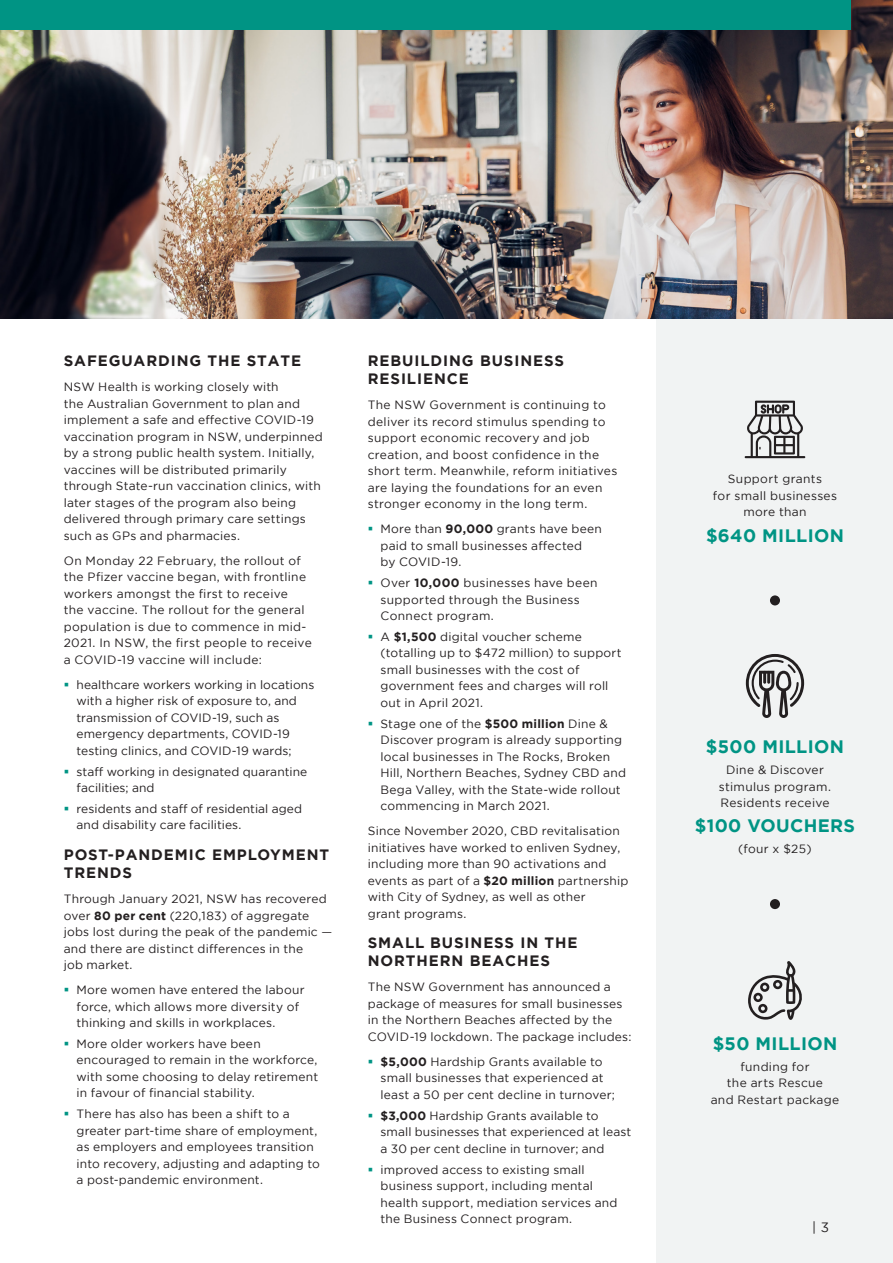
<style>
.page{position:relative;width:893px;height:1263px;background:#fff}
.page>*{position:absolute;margin:0;border:0;box-sizing:border-box;transform-origin:0 0}
.Budget20_-_Sub_head{font:700 18px "Gotham";letter-spacing:.02em;color:#009484}
.Body_text{font:700 15px/18px "Gotham";letter-spacing:.06em;color:#231f20}
.Budget20_-_Page_numb{font:13.5px "Gotham";color:#231f20}
.Body_text-2{font:12px/16.5px "Gotham";letter-spacing:.015em;color:#231f20}
.Budget20_-_Sub_head-2{font:12px/16.5px "Gotham";letter-spacing:.025em;color:#231f20;text-align:center}
.s1{font-weight:700}
</style>
<div class="page">
<div style="left:657px;top:0;width:236px;height:1263px;background:#f1f3f3"></div>
<img style="left:0;top:0;width:893px;height:319px">
<div style="left:0;top:0;width:850px;height:30px;background:#009484"></div>
<div style="left:770px;top:595px;width:10px;height:10px;background:#231f20;border-radius:50%"></div>
<div style="left:770px;top:899px;width:10px;height:10px;background:#231f20;border-radius:50%"></div>
<svg style="left:745px;top:401px;width:60px;height:57px"></svg>
<svg style="left:748px;top:961px;width:54px;height:59px"></svg>
<svg style="left:746px;top:654px;width:58px;height:64px"></svg>
<p class="Body_text" style="left:64px;top:352px;width:239px">SAFEGUARDING THE STATE</p>
<p class="Body_text-2" style="left:64px;top:379px;width:261px">NSW Health is working closely with<br>the Australian Government to plan and implement a safe and effective COVID-19 vaccination program in NSW, underpinned by a strong public health system. Initially, vaccines will be distributed primarily through State-run vaccination clinics, with later stages of the program also being delivered through primary care settings such as GPs and pharmacies.</p>
<p class="Body_text-2" style="left:64px;top:552px;width:249px">On Monday 22 February, the rollout of the Pfizer vaccine began, with frontline workers amongst the first to receive<br>the vaccine. The rollout for the general population is due to commence in mid-2021. In NSW, the first people to receive a COVID-19 vaccine will include:</p>
<p class="Body_text-2" style="left:77px;top:676px;width:239px">healthcare workers working in locations with a higher risk of exposure to, and transmission of COVID-19, such as emergency departments, COVID-19 testing clinics, and COVID-19 wards;</p>
<p class="Body_text-2" style="left:77px;top:763px;width:232px">staff working in designated quarantine facilities; and</p>
<p class="Body_text-2" style="left:77px;top:800px;width:227px">residents and staff of residential aged and disability care facilities.</p>
<p class="Body_text" style="left:64px;top:846px;width:267px">POST-PANDEMIC EMPLOYMENT<br>TRENDS</p>
<p class="Body_text-2" style="left:64px;top:890px;width:270px">Through January 2021, NSW has recovered over <span class="s1">80 per cent</span> (220,183) of aggregate jobs lost during the peak of the pandemic — and there are distinct differences in the<br>job market.</p>
<p class="Body_text-2" style="left:77px;top:981px;width:230px">More women have entered the labour force, which allows more diversity of thinking and skills in workplaces.</p>
<p class="Body_text-2" style="left:77px;top:1035px;width:243px">More older workers have been encouraged to remain in the workforce, with some choosing to delay retirement in favour of financial stability.</p>
<p class="Body_text-2" style="left:77px;top:1105px;width:245px">There has also has been a shift to a greater part-time share of employment, as employers and employees transition into recovery, adjusting and adapting to a post-pandemic environment.</p>
<p class="Body_text" style="left:368px;top:352px;width:198px">REBUILDING BUSINESS<br>RESILIENCE</p>
<p class="Body_text-2" style="left:368px;top:397px;width:251px">The NSW Government is continuing to deliver its record stimulus spending to support economic recovery and job creation, and boost confidence in the short term. Meanwhile, reform initiatives are laying the foundations for an even stronger economy in the long term.</p>
<p class="Body_text-2" style="left:381px;top:521px;width:223px">More than <span class="s1">90,000</span> grants have been paid to small businesses affected<br>by COVID-19.</p>
<p class="Body_text-2" style="left:381px;top:574px;width:219px">Over <span class="s1">10,000</span> businesses have been supported through the Business<br>Connect program.</p>
<p class="Body_text-2" style="left:381px;top:628px;width:243px">A <span class="s1">$1,500</span> digital voucher scheme (totalling up to $472 million) to support small businesses with the cost of government fees and charges will roll out in April 2021.</p>
<p class="Body_text-2" style="left:381px;top:715px;width:247px">Stage one of the <span class="s1">$500 million</span> Dine &amp; Discover program is already supporting local businesses in The Rocks, Broken Hill, Northern Beaches, Sydney CBD and Bega Valley, with the State-wide rollout commencing in March 2021.</p>
<p class="Body_text-2" style="left:368px;top:822px;width:262px">Since November 2020, CBD revitalisation initiatives have worked to enliven Sydney, including more than 90 activations and events as part of a <span class="s1">$20 million</span> partnership with City of Sydney, as well as other<br>grant programs.</p>
<p class="Body_text" style="left:368px;top:934px;width:211px">SMALL BUSINESS IN THE<br>NORTHERN BEACHES</p>
<p class="Body_text-2" style="left:368px;top:979px;width:265px">The NSW Government has announced a package of measures for small businesses in the Northern Beaches affected by the COVID-19 lockdown. The package includes:</p>
<p class="Body_text-2" style="left:381px;top:1053px;width:236px"><span class="s1">$5,000</span> Hardship Grants available to small businesses that experienced at least a 50 per cent decline in turnover;</p>
<p class="Body_text-2" style="left:381px;top:1107px;width:252px"><span class="s1">$3,000</span> Hardship Grants available to small businesses that experienced at least a 30 per cent decline in turnover; and</p>
<p class="Body_text-2" style="left:381px;top:1161px;width:238px">improved access to existing small business support, including mental health support, mediation services and the Business Connect program.</p>
<p class="Budget20_-_Sub_head-2" style="left:713px;top:471px;width:126px">Support grants<br>for small businesses more than</p>
<p class="Budget20_-_Sub_head" style="left:706px;top:523px;width:139px">$640 MILLION</p>
<p class="Budget20_-_Sub_head" style="left:706px;top:735px;width:140px">$500 MILLION</p>
<p class="Budget20_-_Sub_head-2" style="left:719px;top:761px;width:114px">Dine &amp; Discover stimulus program.<br>Residents receive</p>
<p class="Budget20_-_Sub_head" style="left:695px;top:814px;width:162px">$100 VOUCHERS</p>
<p class="Budget20_-_Sub_head-2" style="left:738px;top:840px;width:75px">(four x $25)</p>
<p class="Budget20_-_Sub_head" style="left:713px;top:1032px;width:126px">$50 MILLION</p>
<p class="Budget20_-_Sub_head-2" style="left:711px;top:1058px;width:130px">funding for<br>the arts Rescue<br>and Restart package</p>
<p class="Budget20_-_Page_numb" style="left:812px;top:1218px;width:18px">| 3</p>
</div>
